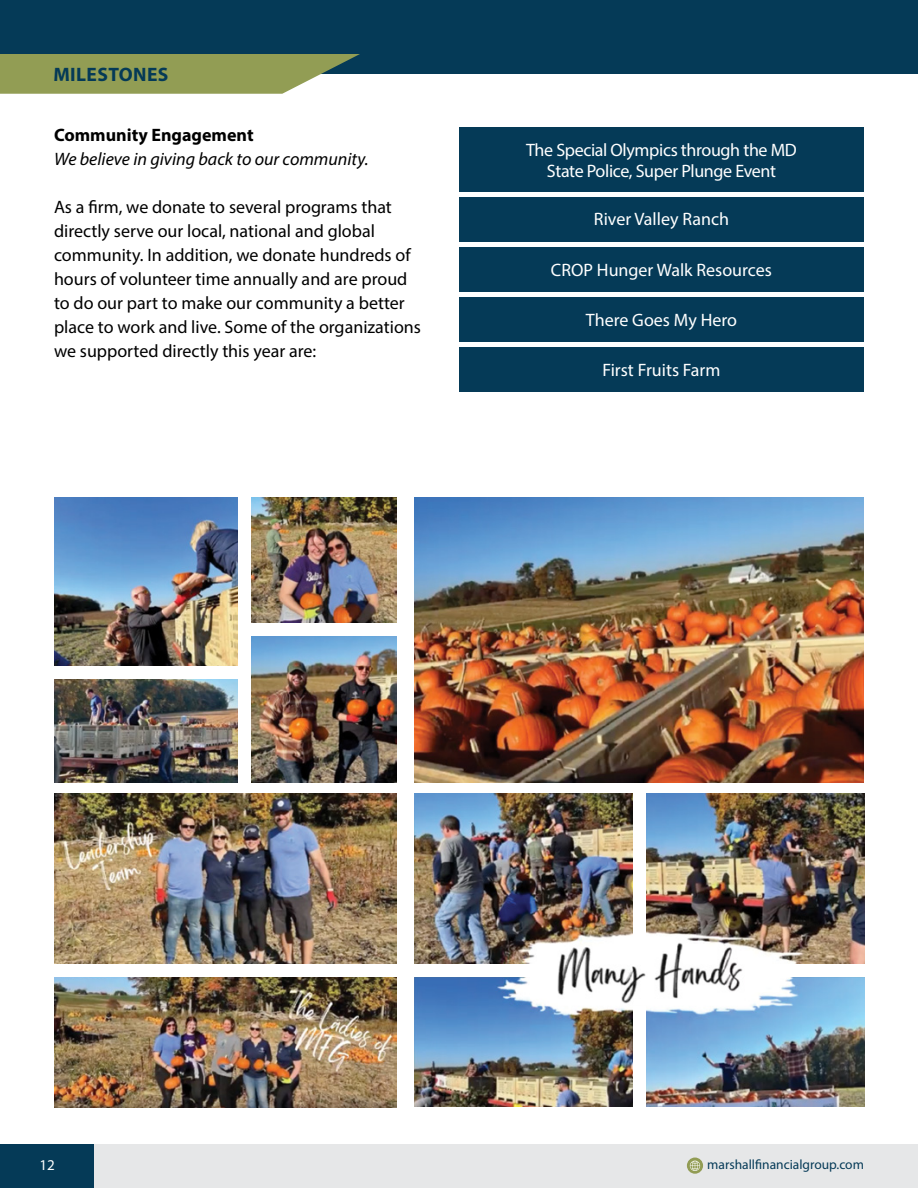
<style>
.page{position:relative;width:918px;height:1188px;background:#fff}
.page>*{position:absolute;margin:0;border:0;box-sizing:border-box;transform-origin:0 0}
.t1{font:700 19.5px "Myriad Pro";letter-spacing:.02em;color:#053a57}
.t2{font:18px/24px "Myriad Pro";color:#000}
.t3{font:18px "Myriad Pro";color:#fff}
.t4{font:18px/21px "Myriad Pro";letter-spacing:-.02em;color:#fff;text-align:center}
.t5{font:italic 18px "Myriad Pro";color:#000}
.t6{font:700 18px "Myriad Pro";color:#000}
.t7{font:15px "Myriad Pro";color:#fff}
.t8{font:13.5px "Myriad Pro";color:#053a57}
</style>
<div class="page">
<div style="left:43px;top:1144px;width:875px;height:44px;background:#e6e7e8"></div>
<div style="left:0;top:1144px;width:94px;height:44px;background:#053a57"></div>
<svg style="left:687px;top:1158px;width:16px;height:16px"></svg>
<svg style="left:690px;top:1161px;width:10px;height:10px"></svg>
<div style="left:459px;top:297px;width:405px;height:45px;background:#053a57"></div>
<div style="left:459px;top:247px;width:405px;height:45px;background:#053a57"></div>
<div style="left:459px;top:197px;width:405px;height:45px;background:#053a57"></div>
<div style="left:459px;top:127px;width:405px;height:64px;background:#053a57"></div>
<div style="left:0;top:0;width:918px;height:74px;background:#053a57"></div>
<svg style="left:0;top:54px;width:360px;height:40px;background:#97a262"></svg>
<img style="left:54px;top:793px;width:343px;height:314px">
<img style="left:54px;top:498px;width:343px;height:284px">
<div style="left:239px;top:493px;width:12px;height:289px;background:#fff"></div>
<div style="left:247px;top:623px;width:153px;height:13px;background:#fff"></div>
<div style="left:47px;top:666px;width:198px;height:13px;background:#fff"></div>
<div style="left:43px;top:964px;width:365px;height:13px;background:#fff"></div>
<img style="left:415px;top:793px;width:449px;height:314px">
<div style="left:410px;top:964px;width:125px;height:13px;background:#fff"></div>
<img style="left:415px;top:498px;width:449px;height:284px">
<div style="left:771px;top:964px;width:124px;height:13px;background:#fff"></div>
<div style="left:633px;top:793px;width:13px;height:153px;background:#fff"></div>
<div style="left:633px;top:1006px;width:13px;height:109px;background:#fff"></div>
<div style="left:459px;top:347px;width:405px;height:45px;background:#053a57"></div>
<p class="t1" style="left:53px;top:62px;width:116px">MILESTONES</p>
<p class="t6" style="left:54px;top:123px;width:201px">Community Engagement</p>
<p class="t5" style="left:54px;top:148px;width:316px">We believe in giving back to our community.</p>
<p class="t2" style="left:54px;top:195px;width:369px">As a firm, we donate to several programs that directly serve our local, national and global community. In addition, we donate hundreds of hours of volunteer time annually and are proud to do our part to make our community a better place to work and live. Some of the organizations we supported directly this year are:</p>
<p class="t4" style="left:526px;top:139px;width:272px">The Special Olympics through the MD<br>State Police, Super Plunge Event</p>
<p class="t3" style="left:594px;top:208px;width:137px">River Valley Ranch</p>
<p class="t3" style="left:551px;top:258px;width:223px">CROP Hunger Walk Resources</p>
<p class="t3" style="left:586px;top:308px;width:153px">There Goes My Hero</p>
<p class="t3" style="left:602px;top:359px;width:120px">First Fruits Farm</p>
<p class="t7" style="left:39px;top:1156px;width:17px">12</p>
<p class="t8" style="left:707px;top:1157px;width:158px">marshallfinancialgroup.com</p>
</div>
